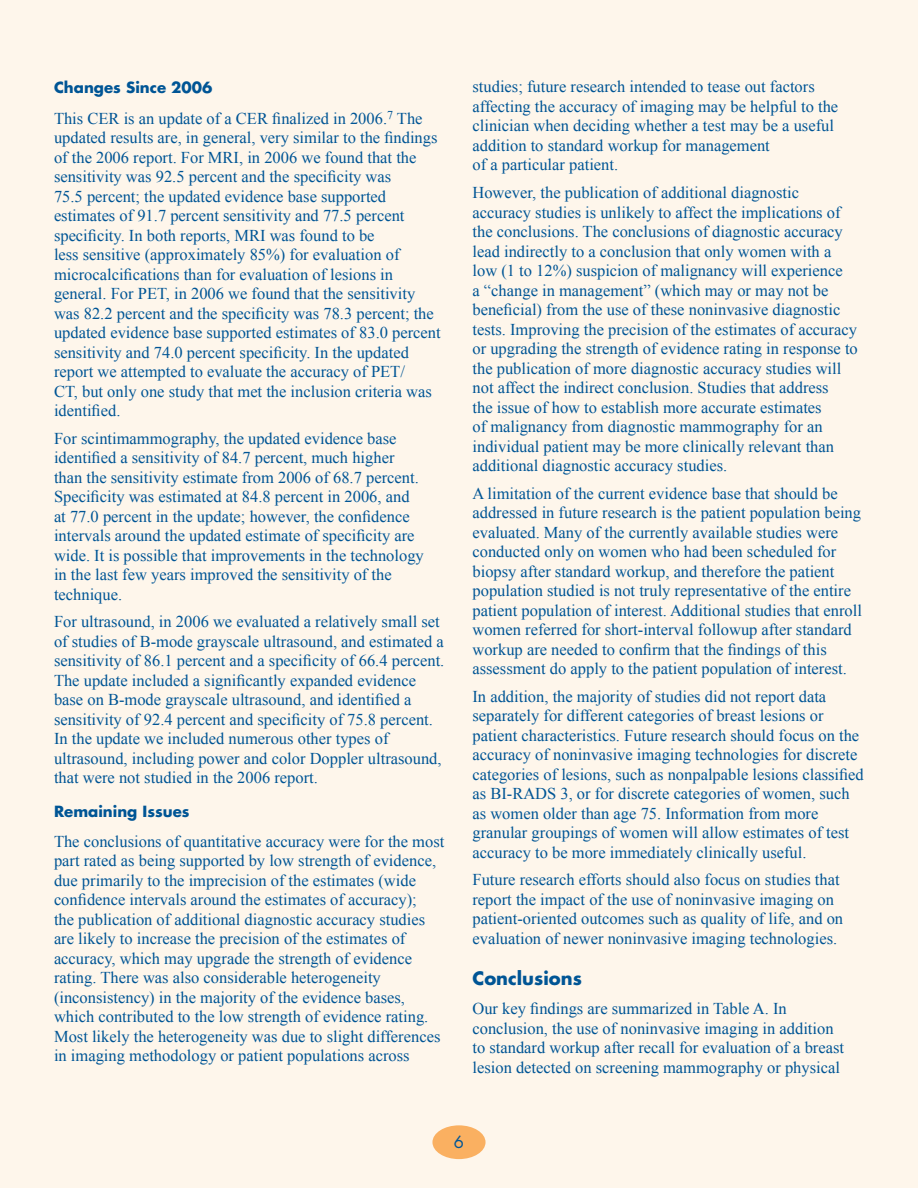
<style>
.page{position:relative;width:918px;height:1188px;background:#fff}
.page>*{position:absolute;margin:0;border:0;box-sizing:border-box;transform-origin:0 0}
.Head_Level_1{font:700 18px "Futura Std";color:#005595}
.Text{font:16.5px/19.5px "Times New Roman";color:#005595}
.t1{font:16.5px "Futura Std";color:#005595}
.Head_Level_2{font:700 15px "Futura Std";color:#005595}
</style>
<div class="page">
<div style="left:0;top:0;width:917px;height:1188px;background:#fef6eb"></div>
<div style="left:432px;top:1125px;width:54px;height:34px;background:#fab061;border-radius:50%"></div>
<p class="Head_Level_2" style="left:54px;top:78px;width:160px">Changes Since 2006</p>
<p class="Text" style="left:54px;top:108px;width:388px">This CER is an update of a CER finalized in 2006.<sup>7</sup> The updated results are, in general, very similar to the findings of the 2006 report. For MRI, in 2006 we found that the sensitivity was 92.5 percent and the specificity was<br>75.5 percent; the updated evidence base supported estimates of 91.7 percent sensitivity and 77.5 percent specificity. In both reports, MRI was found to be<br>less sensitive (approximately 85%) for evaluation of microcalcifications than for evaluation of lesions in general. For PET, in 2006 we found that the sensitivity was 82.2 percent and the specificity was 78.3 percent; the updated evidence base supported estimates of 83.0 percent sensitivity and 74.0 percent specificity. In the updated report we attempted to evaluate the accuracy of PET/<br>CT, but only one study that met the inclusion criteria was identified.</p>
<p class="Text" style="left:54px;top:428px;width:371px">For scintimammography, the updated evidence base identified a sensitivity of 84.7 percent, much higher than the sensitivity estimate from 2006 of 68.7 percent.<br>Specificity was estimated at 84.8 percent in 2006, and at 77.0 percent in the update; however, the confidence intervals around the updated estimate of specificity are wide. It is possible that improvements in the technology in the last few years improved the sensitivity of the technique.</p>
<p class="Text" style="left:54px;top:612px;width:392px">For ultrasound, in 2006 we evaluated a relatively small set of studies of B-mode grayscale ultrasound, and estimated a sensitivity of 86.1 percent and a specificity of 66.4 percent.<br>The update included a significantly expanded evidence base on B-mode grayscale ultrasound, and identified a sensitivity of 92.4 percent and specificity of 75.8 percent.<br>In the update we included numerous other types of ultrasound, including power and color Doppler ultrasound, that were not studied in the 2006 report.</p>
<p class="Head_Level_2" style="left:54px;top:801px;width:137px">Remaining Issues</p>
<p class="Text" style="left:54px;top:831px;width:392px">The conclusions of quantitative accuracy were for the most part rated as being supported by low strength of evidence, due primarily to the imprecision of the estimates (wide confidence intervals around the estimates of accuracy);<br>the publication of additional diagnostic accuracy studies are likely to increase the precision of the estimates of accuracy, which may upgrade the strength of evidence rating. There was also considerable heterogeneity (inconsistency) in the majority of the evidence bases, which contributed to the low strength of evidence rating.<br>Most likely the heterogeneity was due to slight differences in imaging methodology or patient populations across</p>
<p class="Text" style="left:472px;top:77px;width:367px">studies; future research intended to tease out factors affecting the accuracy of imaging may be helpful to the clinician when deciding whether a test may be a useful addition to standard workup for management<br>of a particular patient.</p>
<p class="Text" style="left:472px;top:183px;width:387px">However, the publication of additional diagnostic accuracy studies is unlikely to affect the implications of the conclusions. The conclusions of diagnostic accuracy lead indirectly to a conclusion that only women with a low (1 to 12%) suspicion of malignancy will experience<br>a “change in management” (which may or may not be beneficial) from the use of these noninvasive diagnostic tests. Improving the precision of the estimates of accuracy or upgrading the strength of evidence rating in response to the publication of more diagnostic accuracy studies will not affect the indirect conclusion. Studies that address<br>the issue of how to establish more accurate estimates<br>of malignancy from diagnostic mammography for an individual patient may be more clinically relevant than additional diagnostic accuracy studies.</p>
<p class="Text" style="left:472px;top:483px;width:391px">A limitation of the current evidence base that should be addressed in future research is the patient population being evaluated. Many of the currently available studies were conducted only on women who had been scheduled for biopsy after standard workup, and therefore the patient population studied is not truly representative of the entire patient population of interest. Additional studies that enroll women referred for short-interval followup after standard workup are needed to confirm that the findings of this assessment do apply to the patient population of interest.</p>
<p class="Text" style="left:472px;top:686px;width:393px">In addition, the majority of studies did not report data separately for different categories of breast lesions or patient characteristics. Future research should focus on the accuracy of noninvasive imaging technologies for discrete categories of lesions, such as nonpalpable lesions classified as BI-RADS 3, or for discrete categories of women, such as women older than age 75. Information from more granular groupings of women will allow estimates of test accuracy to be more immediately clinically useful.</p>
<p class="Text" style="left:472px;top:870px;width:372px">Future research efforts should also focus on studies that report the impact of the use of noninvasive imaging on patient-oriented outcomes such as quality of life, and on evaluation of newer noninvasive imaging technologies.</p>
<p class="Head_Level_1" style="left:472px;top:967px;width:111px">Conclusions</p>
<p class="Text" style="left:472px;top:999px;width:373px">Our key findings are summarized in Table A. In conclusion, the use of noninvasive imaging in addition to standard workup after recall for evaluation of a breast lesion detected on screening mammography or physical</p>
<p class="t1" style="left:454px;top:1131px;width:12px">6</p>
</div>
